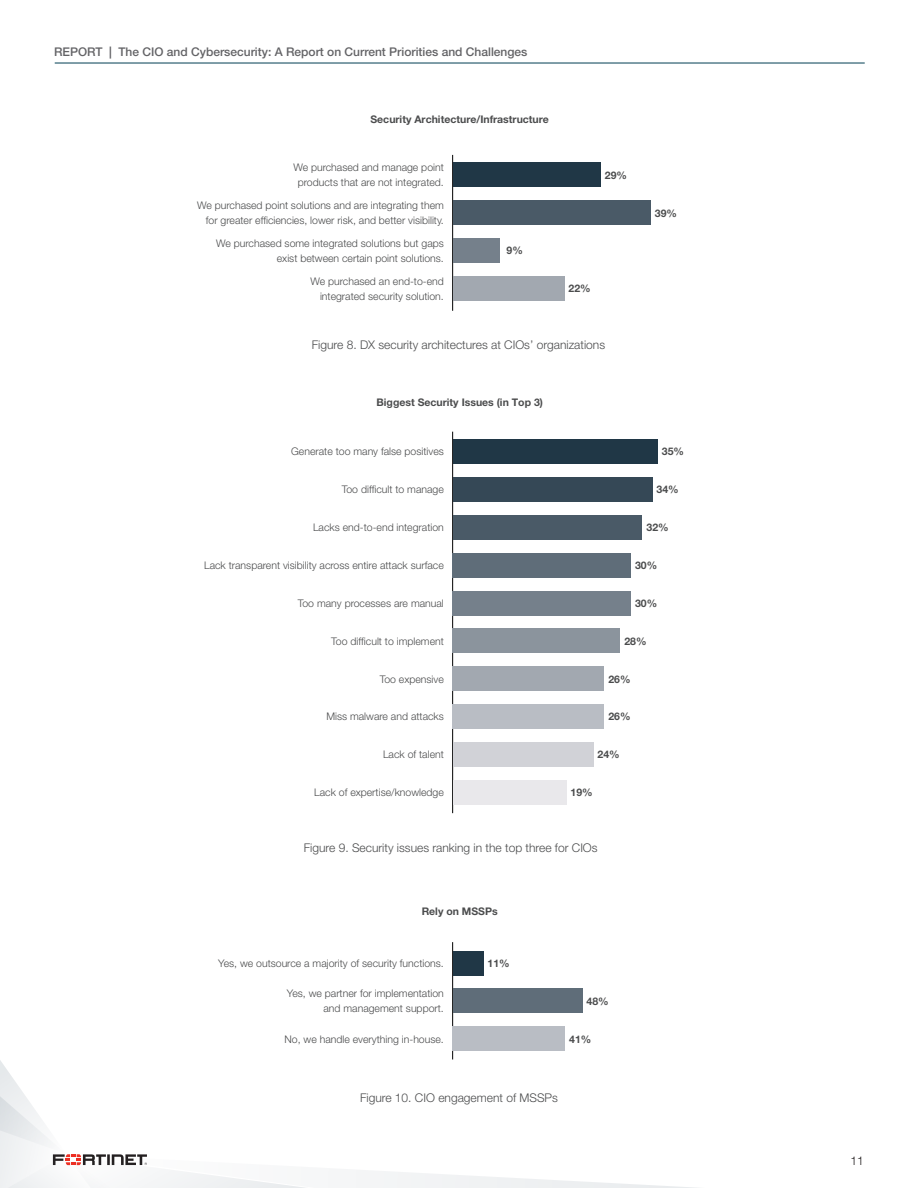
<style>
.page{position:relative;width:918px;height:1188px;background:#fff}
.page>*{position:absolute;margin:0;border:0;box-sizing:border-box;transform-origin:0 0}
.Figure_Description{font:300 12px "Helvetica Neue LT Pro";color:#4b4c4d}
.t1{font:500 12px "Helvetica Neue LT Pro";color:#636366}
.t2{font:300 12px "Helvetica Neue LT Pro";color:#231f20}
.Page_Header_-body{font:300 10.5px/15px "Helvetica Neue LT Pro";color:#4b4c4d;text-align:right}
.Page_Header_-body-2{font:700 10.5px "Helvetica Neue LT Pro";color:#4b4c4d}
.s1{font-weight:700}
</style>
<div class="page">
<hr style="left:55px;top:63px;width:810px;height:1px;background:#003e52">
<svg style="left:0;top:1051px;width:697px;height:137px"></svg>
<hr style="left:452px;top:432px;width:1px;height:381px;background:#000">
<hr style="left:452px;top:942px;width:1px;height:117px;background:#000">
<div style="left:453px;top:439px;width:205px;height:25px;background:#203746"></div>
<div style="left:453px;top:477px;width:199px;height:25px;background:#354856"></div>
<div style="left:453px;top:515px;width:189px;height:25px;background:#4a5a67"></div>
<div style="left:453px;top:553px;width:178px;height:25px;background:#5f6d79"></div>
<hr style="left:452px;top:155px;width:1px;height:156px;background:#000">
<div style="left:453px;top:162px;width:148px;height:25px;background:#203746"></div>
<div style="left:453px;top:200px;width:198px;height:25px;background:#4a5a67"></div>
<div style="left:453px;top:238px;width:47px;height:25px;background:#75808b"></div>
<div style="left:453px;top:276px;width:111px;height:25px;background:#a2a8b0"></div>
<div style="left:453px;top:591px;width:178px;height:25px;background:#75808b"></div>
<div style="left:453px;top:629px;width:167px;height:24px;background:#8b949d"></div>
<div style="left:453px;top:666px;width:151px;height:25px;background:#a2a8b0"></div>
<div style="left:453px;top:704px;width:151px;height:25px;background:#b9bdc4"></div>
<div style="left:453px;top:951px;width:30px;height:24px;background:#203746"></div>
<div style="left:453px;top:742px;width:140px;height:25px;background:#d1d2d7"></div>
<div style="left:453px;top:988px;width:129px;height:25px;background:#5f6d79"></div>
<div style="left:453px;top:780px;width:113px;height:25px;background:#e9e8eb"></div>
<div style="left:453px;top:1026px;width:112px;height:25px;background:#b9bdc4"></div>
<p class="t1" style="left:54px;top:44px;width:475px">REPORT <span class="s1">|</span> The CIO and Cybersecurity: A Report on Current Priorities and Challenges</p>
<p class="Page_Header_-body-2" style="left:370px;top:113px;width:180px">Security Architecture/Infrastructure</p>
<p class="Page_Header_-body" style="left:293px;top:160px;width:152px;text-align:center">We purchased and manage point products that are not integrated.</p>
<p class="Page_Header_-body" style="left:197px;top:198px;width:248px">We purchased point solutions and are integrating them for greater efficiencies, lower risk, and better visibility.</p>
<p class="Page_Header_-body" style="left:216px;top:235px;width:229px">We purchased some integrated solutions but gaps exist between certain point solutions.</p>
<p class="Page_Header_-body" style="left:310px;top:273px;width:135px">We purchased an end-to-end integrated security solution.</p>
<p class="Page_Header_-body-2" style="left:507px;top:244px;width:18px">9%</p>
<p class="Page_Header_-body-2" style="left:605px;top:168px;width:24px">29%</p>
<p class="Page_Header_-body-2" style="left:569px;top:282px;width:24px">22%</p>
<p class="Figure_Description" style="left:312px;top:338px;width:295px">Figure 8. DX security architectures at CIOs’ organizations</p>
<p class="Page_Header_-body-2" style="left:377px;top:396px;width:168px">Biggest Security Issues (in Top 3)</p>
<p class="Page_Header_-body-2" style="left:655px;top:206px;width:24px">39%</p>
<p class="Page_Header_-body" style="left:291px;top:444px;width:154px">Generate too many false positives</p>
<p class="Page_Header_-body-2" style="left:662px;top:445px;width:24px">35%</p>
<p class="Page_Header_-body" style="left:342px;top:482px;width:104px">Too difficult to manage</p>
<p class="Page_Header_-body-2" style="left:657px;top:483px;width:24px">34%</p>
<p class="Page_Header_-body" style="left:313px;top:520px;width:132px">Lacks end-to-end integration</p>
<p class="Page_Header_-body-2" style="left:647px;top:521px;width:24px">32%</p>
<p class="Page_Header_-body" style="left:204px;top:558px;width:241px">Lack transparent visibility across entire attack surface</p>
<p class="Page_Header_-body-2" style="left:635px;top:559px;width:24px">30%</p>
<p class="Page_Header_-body" style="left:298px;top:595px;width:148px">Too many processes are manual</p>
<p class="Page_Header_-body-2" style="left:635px;top:597px;width:24px">30%</p>
<p class="Page_Header_-body" style="left:331px;top:633px;width:114px">Too difficult to implement</p>
<p class="Page_Header_-body-2" style="left:624px;top:635px;width:24px">28%</p>
<p class="Page_Header_-body" style="left:380px;top:671px;width:66px">Too expensive</p>
<p class="Page_Header_-body-2" style="left:608px;top:672px;width:24px">26%</p>
<p class="Page_Header_-body-2" style="left:608px;top:710px;width:24px">26%</p>
<p class="Page_Header_-body" style="left:326px;top:709px;width:119px">Miss malware and attacks</p>
<p class="Page_Header_-body" style="left:383px;top:747px;width:62px">Lack of talent</p>
<p class="Page_Header_-body" style="left:314px;top:785px;width:131px">Lack of expertise/knowledge</p>
<p class="Page_Header_-body-2" style="left:598px;top:748px;width:24px">24%</p>
<p class="Page_Header_-body-2" style="left:571px;top:786px;width:24px">19%</p>
<p class="Figure_Description" style="left:304px;top:840px;width:295px">Figure 9. Security issues ranking in the top three for CIOs</p>
<p class="Page_Header_-body-2" style="left:422px;top:905px;width:78px">Rely on MSSPs</p>
<p class="Page_Header_-body" style="left:218px;top:955px;width:227px">Yes, we outsource a majority of security functions.</p>
<p class="Page_Header_-body" style="left:287px;top:986px;width:158px">Yes, we partner for implementation and management support.</p>
<p class="Page_Header_-body" style="left:285px;top:1031px;width:161px">No, we handle everything in-house.</p>
<p class="Page_Header_-body-2" style="left:488px;top:957px;width:24px">11%</p>
<p class="Page_Header_-body-2" style="left:587px;top:994px;width:24px">48%</p>
<p class="Page_Header_-body-2" style="left:569px;top:1032px;width:24px">41%</p>
<p class="Figure_Description" style="left:360px;top:1090px;width:199px">Figure 10. CIO engagement of MSSPs</p>
<p class="t2" style="left:851px;top:1154px;width:15px">11</p>
</div>
